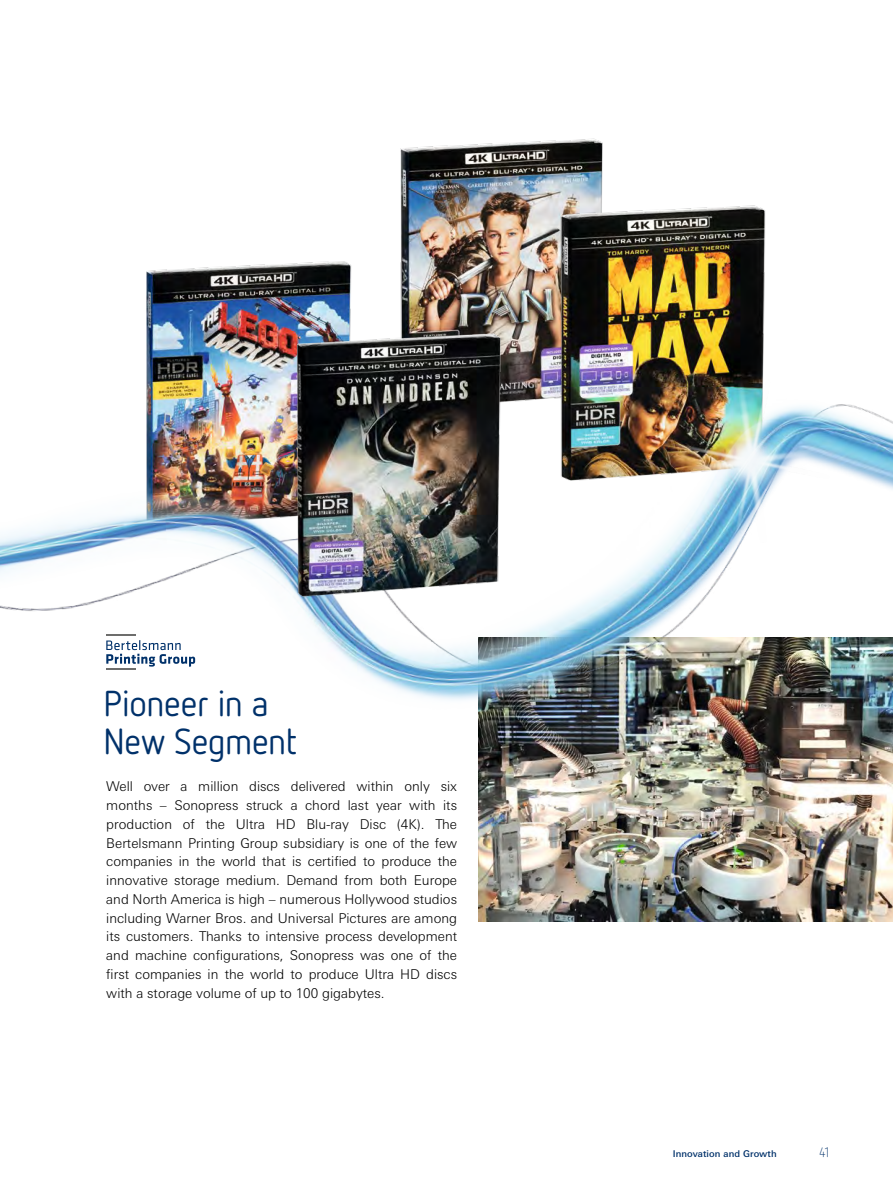
<style>
.page{position:relative;width:893px;height:1191px;background:#fff}
.page>*{position:absolute;margin:0;border:0;box-sizing:border-box;transform-origin:0 0}
.t1{font:36px/37.5px "Netto OT";letter-spacing:-.01em;color:#00316a}
.t2{font:300 13.5px/18.8px "LT Univers Basic";color:#000;text-align:justify}
.t3{font:300 13.5px "Netto OT";color:#00316a}
.t4{font:500 9.3px "LT Univers Basic";letter-spacing:.01em;color:#00316a}
</style>
<div class="page">
<img style="left:400px;top:138px;width:203px;height:248px">
<img style="left:556px;top:202px;width:210px;height:184px">
<img style="left:146px;top:261px;width:206px;height:125px">
<img style="left:478px;top:828px;width:415px;height:93px">
<img style="left:0;top:386px;width:893px;height:442px">
<img style="left:566px;top:284px;width:327px;height:368px">
<svg style="left:106px;top:640px;width:89px;height:27px"></svg>
<hr style="left:106px;top:634px;width:30px;height:2px;background:#6d6d6c">
<hr style="left:106px;top:668px;width:30px;height:2px;background:#6d6d6c">
<img style="left:292px;top:331px;width:212px;height:269px">
<h1 class="t1" style="left:104px;top:684px;width:195px">Pioneer in a<br>New Segment</h1>
<p class="t2" style="left:106px;top:777px;width:352px">Well over a million discs delivered within only six months – Sonopress struck a chord last year with its production of the Ultra HD Blu-ray Disc (4K). The Bertelsmann Printing Group subsidiary is one of the few companies in the world that is certified to produce the innovative storage medium. Demand from both Europe and North America is high – numerous Hollywood studios including Warner Bros. and Universal Pictures are among its customers. Thanks to intensive process development and machine configurations, Sonopress was one of the first companies in the world to produce Ultra HD discs with a storage volume of up to 100 gigabytes.</p>
<p class="t4" style="left:673px;top:1148px;width:106px">Innovation and Growth</p>
<p class="t3" style="left:819px;top:1144px;width:11px">41</p>
</div>
